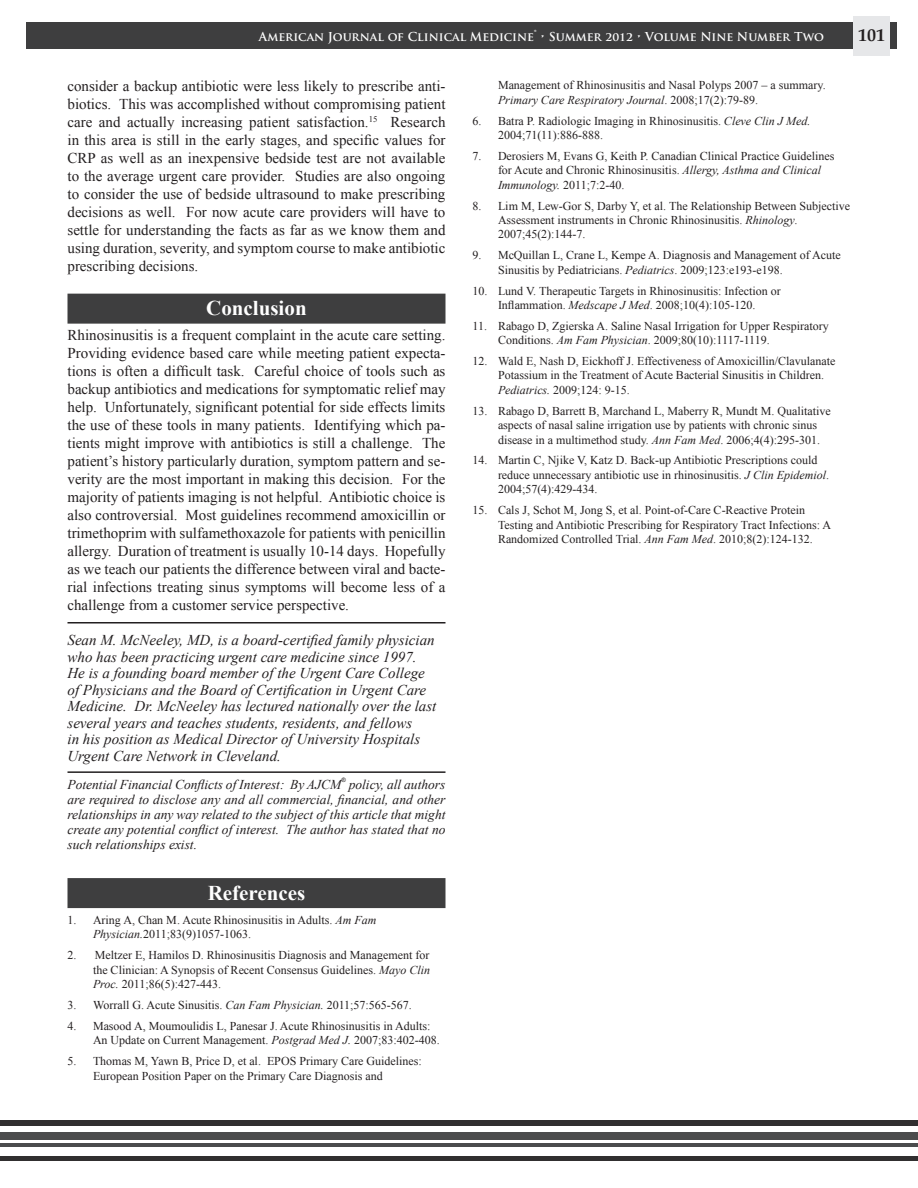
<style>
.page{position:relative;width:918px;height:1188px;background:#fff}
.page>*{position:absolute;margin:0;border:0;box-sizing:border-box;transform-origin:0 0}
.Rev_Sub_Head{font:700 21px "Times New Roman";color:#fff}
.t1{font:700 18px "Palatino";color:#231f20}
.Body_Text{font:15px/18px "Times New Roman";color:#231f20;text-align:justify}
.AUTHOR_BLURB{font:italic 15px/16.5px "Times New Roman";color:#231f20}
.Conflict_Statement{font:italic 13.5px/15px "Times New Roman";color:#231f20;text-align:justify}
.Reference_Body{font:12px/14.4px "Times New Roman";color:#231f20}
.t2{font:700 12px "Trajan Pro";color:#fff}
.Conflict_Statement-2{font:6px "Arial";color:#231f20}
.s1{font-style:italic}
</style>
<div class="page">
<div style="left:26px;top:22px;width:871px;height:27px;background:#3e3e3f"></div>
<div style="left:853px;top:16px;width:37px;height:40px;background:#e6e7e9"></div>
<div style="left:0;top:1121px;width:918px;height:40px;background:#312f30"></div>
<div style="left:0;top:1126px;width:918px;height:29px;background:#fff"></div>
<div style="left:0;top:1133px;width:918px;height:7px;background:#4b4c4d"></div>
<hr style="left:0;top:1143px;width:918px;height:3px;background:#4b4c4d">
<div style="left:68px;top:294px;width:378px;height:30px;background:#3e3e3f"></div>
<hr style="left:68px;top:622px;width:378px;height:2px;background:#231f20">
<hr style="left:68px;top:771px;width:378px;height:2px;background:#231f20">
<div style="left:68px;top:878px;width:378px;height:30px;background:#3e3e3f"></div>
<p class="t2" style="left:259px;top:29px;width:567px">American Journal of Clinical Medicine® • Summer 2012 • Volume Nine Number Two</p>
<h2 class="t1" style="left:858px;top:20px;width:28px">101</h2>
<p class="Body_Text" style="left:68px;top:77px;width:380px">consider a backup antibiotic were less likely to prescribe anti&shy;biotics. This was accomplished without compromising patient care and actually increasing patient satisfaction.<sup>15</sup> Research in this area is still in the early stages, and specific values for CRP as well as an inexpensive bedside test are not available to the average urgent care provider. Studies are also ongoing to consider the use of bedside ultrasound to make prescribing decisions as well. For now acute care providers will have to settle for understanding the facts as far as we know them and using duration, severity, and symptom course to make antibiotic prescribing decisions.</p>
<p class="Rev_Sub_Head" style="left:206px;top:294px;width:102px">Conclusion</p>
<p class="Body_Text" style="left:68px;top:326px;width:380px">Rhinosinusitis is a frequent complaint in the acute care setting.<br>Providing evidence based care while meeting patient expecta&shy;tions is often a difficult task. Careful choice of tools such as backup antibiotics and medications for symptomatic relief may help. Unfortunately, significant potential for side effects limits the use of these tools in many patients. Identifying which pa&shy;tients might improve with antibiotics is still a challenge. The patient’s history particularly duration, symptom pattern and se&shy;verity are the most important in making this decision. For the majority of patients imaging is not helpful. Antibiotic choice is also controversial. Most guidelines recommend amoxicillin or trimethoprim with sulfamethoxazole for patients with penicillin allergy. Duration of treatment is usually 10-14 days. Hopefully as we teach our patients the difference between viral and bacte&shy;rial infections treating sinus symptoms will become less of a challenge from a customer service perspective.</p>
<p class="AUTHOR_BLURB" style="left:68px;top:631px;width:370px">Sean M. McNeeley, MD, is a board-certified family physician who has been practicing urgent care medicine since 1997.<br>He is a founding board member of the Urgent Care College of Physicians and the Board of Certification in Urgent Care Medicine. Dr. McNeeley has lectured nationally over the last several years and teaches students, residents, and fellows<br>in his position as Medical Director of University Hospitals Urgent Care Network in Cleveland.</p>
<p class="Conflict_Statement" style="left:68px;top:777px;width:275px">Potential Financial Conflicts of Interest: By AJCM</p>
<p class="Reference_Body" style="left:498px;top:78px;width:329px">Management of Rhinosinusitis and Nasal Polyps 2007 – a summary.<br><span class="s1">Primary Care Respiratory Journal</span>. 2008;17(2):79-89.</p>
<p class="Reference_Body" style="left:498px;top:113px;width:314px;text-indent:-26px">6. Batra P. Radiologic Imaging in Rhinosinusitis. <span class="s1">Cleve Clin J Med.<br></span>2004;71(11):886-888.</p>
<p class="Reference_Body" style="left:498px;top:148px;width:338px;text-indent:-26px">7. Derosiers M, Evans G, Keith P. Canadian Clinical Practice Guidelines for Acute and Chronic Rhinosinusitis. <span class="s1">Allergy, Asthma and Clinical<br>Immunology.</span> 2011;7:2-40.</p>
<p class="Reference_Body" style="left:498px;top:198px;width:354px;text-indent:-26px">8. Lim M, Lew-Gor S, Darby Y, et al. The Relationship Between Subjective<br>Assessment instruments in Chronic Rhinosinusitis. <span class="s1">Rhinology</span>.<br>2007;45(2):144-7.</p>
<p class="Reference_Body" style="left:498px;top:248px;width:344px;text-indent:-26px">9. McQuillan L, Crane L, Kempe A. Diagnosis and Management of Acute<br>Sinusitis by Pediatricians. <span class="s1">Pediatrics</span>. 2009;123:e193-e198.</p>
<p class="Reference_Body" style="left:472px;top:283px;width:310px;text-align:center">10. Lund V. Therapeutic Targets in Rhinosinusitis: Infection or<br>Inflammation. <span class="s1">Medscape J Med</span>. 2008;10(4):105-120.</p>
<p class="Reference_Body" style="left:498px;top:318px;width:332px;text-indent:-26px">11. Rabago D, Zgierska A. Saline Nasal Irrigation for Upper Respiratory<br>Conditions. <span class="s1">Am Fam Physician</span>. 2009;80(10):1117-1119.</p>
<p class="Reference_Body" style="left:498px;top:354px;width:339px;text-indent:-26px">12. Wald E, Nash D, Eickhoff J. Effectiveness of Amoxicillin/Clavulanate<br>Potassium in the Treatment of Acute Bacterial Sinusitis in Children.<br><span class="s1">Pediatrics.</span> 2009;124: 9-15.</p>
<p class="Reference_Body" style="left:498px;top:403px;width:334px;text-indent:-26px">13. Rabago D, Barrett B, Marchand L, Maberry R, Mundt M. Qualitative aspects of nasal saline irrigation use by patients with chronic sinus disease in a multimethod study. <span class="s1">Ann Fam Med</span>. 2006;4(4):295-301.</p>
<p class="Reference_Body" style="left:498px;top:453px;width:333px;text-indent:-26px">14. Martin C, Njike V, Katz D. Back-up Antibiotic Prescriptions could reduce unnecessary antibiotic use in rhinosinusitis. <span class="s1">J Clin Epidemiol</span>.<br>2004;57(4):429-434.</p>
<p class="Reference_Body" style="left:498px;top:503px;width:335px;text-indent:-26px">15. Cals J, Schot M, Jong S, et al. Point-of-Care C-Reactive Protein<br>Testing and Antibiotic Prescribing for Respiratory Tract Infections: A<br>Randomized Controlled Trial. <span class="s1">Ann Fam Med</span>. 2010;8(2):124-132.</p>
<p class="Conflict_Statement-2" style="left:341px;top:776px;width:6px">®</p>
<p class="Conflict_Statement" style="left:68px;top:777px;width:380px;text-indent:281px">policy, all authors are required to disclose any and all commercial, financial, and other relationships in any way related to the subject of this article that might create any potential conflict of interest. The author has stated that no such relationships exist.</p>
<p class="Rev_Sub_Head" style="left:208px;top:878px;width:99px">References</p>
<p class="Reference_Body" style="left:93px;top:913px;width:285px;text-indent:-26px">1. Aring A, Chan M. Acute Rhinosinusitis in Adults. <span class="s1">Am Fam<br>Physician.</span>2011;83(9)1057-1063.</p>
<p class="Reference_Body" style="left:93px;top:948px;width:339px;text-align:justify;text-indent:-26px">2. Meltzer E, Hamilos D. Rhinosinusitis Diagnosis and Management for the Clinician: A Synopsis of Recent Consensus Guidelines. <span class="s1">Mayo Clin Proc.</span> 2011;86(5):427-443.</p>
<p class="Reference_Body" style="left:68px;top:998px;width:346px">3. Worrall G. Acute Sinusitis. <span class="s1">Can Fam Physician.</span> 2011;57:565-567.</p>
<p class="Reference_Body" style="left:93px;top:1019px;width:348px;text-indent:-26px">4. Masood A, Moumoulidis L, Panesar J. Acute Rhinosinusitis in Adults:<br>An Update on Current Management. <span class="s1">Postgrad Med J.</span> 2007;83:402-408.</p>
<p class="Reference_Body" style="left:93px;top:1054px;width:330px;text-indent:-26px">5. Thomas M, Yawn B, Price D, et al. EPOS Primary Care Guidelines:<br>European Position Paper on the Primary Care Diagnosis and</p>
</div>
